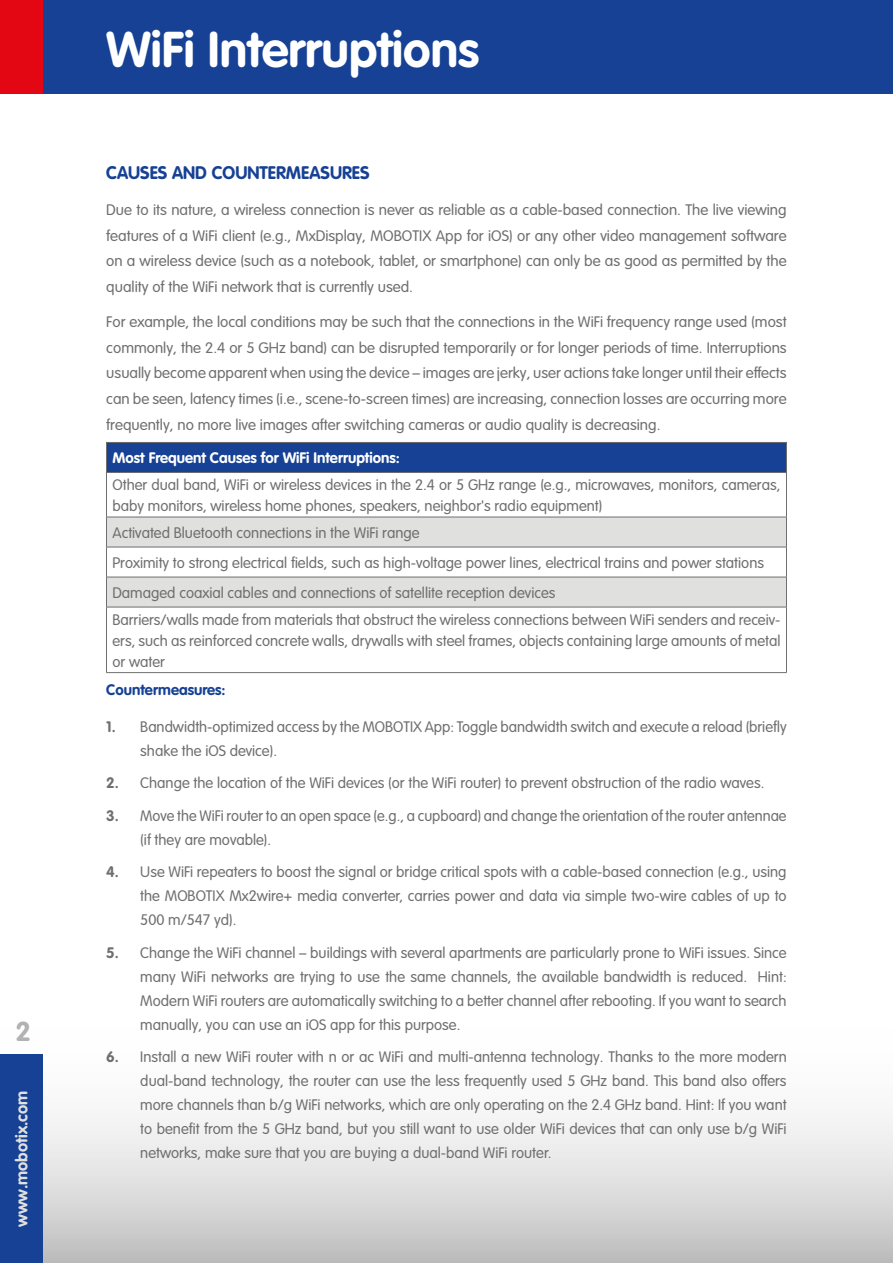
<style>
.page{position:relative;width:893px;height:1263px;background:#fff}
.page>*{position:absolute;margin:0;border:0;box-sizing:border-box;transform-origin:0 0}
.t1{font:700 49.5px "VAG Rounded LT Pro";color:#fff}
.t2{font:700 27px "VAG Rounded LT Pro";color:#b3b2b2}
.t3{font:700 18px "VAG Rounded LT Pro";color:#164194}
.t4{font:700 16.5px "VAG Rounded LT Pro";color:#e0e0df}
.t5{font:300 15px/24px "VAG Rounded LT Pro";color:#706f6f;text-align:justify}
.t6{font:700 15px "VAG Rounded LT Pro";color:#fff}
.t7{font:700 15px "VAG Rounded LT Pro";color:#164194}
.s1{font-weight:700}
</style>
<div class="page">
<svg style="left:43px;top:1118px;width:850px;height:145px"></svg>
<div style="left:0;top:1054px;width:43px;height:209px;background:#164194"></div>
<div style="left:0;top:0;width:893px;height:94px;background:#164194"></div>
<div style="left:0;top:0;width:43px;height:94px;background:#e30613"></div>
<div style="left:106px;top:442px;width:680px;height:30px;background:#164194"></div>
<svg style="left:107px;top:518px;width:679px;height:89px;fill:#e0e0df"></svg>
<hr style="left:106px;top:607px;width:681px;height:1px;background:#706f6f">
<hr style="left:106px;top:672px;width:681px;height:1px;background:#706f6f">
<hr style="left:106px;top:442px;width:681px;height:1px;background:#706f6f">
<svg style="left:106px;top:443px;width:1px;height:29px"></svg>
<svg style="left:786px;top:443px;width:1px;height:29px"></svg>
<hr style="left:106px;top:472px;width:681px;height:1px;background:#706f6f">
<hr style="left:106px;top:473px;width:1px;height:44px;background:#706f6f">
<hr style="left:786px;top:473px;width:1px;height:44px;background:#706f6f">
<hr style="left:106px;top:517px;width:681px;height:1px;background:#706f6f">
<hr style="left:106px;top:517px;width:1px;height:30px;background:#706f6f">
<hr style="left:786px;top:517px;width:1px;height:30px;background:#706f6f">
<hr style="left:106px;top:547px;width:681px;height:1px;background:#706f6f">
<hr style="left:106px;top:547px;width:1px;height:30px;background:#706f6f">
<hr style="left:786px;top:547px;width:1px;height:30px;background:#706f6f">
<hr style="left:106px;top:577px;width:681px;height:1px;background:#706f6f">
<hr style="left:106px;top:577px;width:1px;height:30px;background:#706f6f">
<hr style="left:786px;top:577px;width:1px;height:30px;background:#706f6f">
<hr style="left:106px;top:607px;width:1px;height:65px;background:#706f6f">
<hr style="left:786px;top:607px;width:1px;height:65px;background:#706f6f">
<h2 class="t2" style="left:16px;top:1015px;width:17px">2</h2>
<p class="t4" style="left:11px;top:1227px;width:138px;rotate:-90deg">www.mobotix.com</p>
<h1 class="t1" style="left:106px;top:18px;width:374px">WiFi Interruptions</h1>
<p class="t3" style="left:106px;top:162px;width:265px">CAUSES AND COUNTERMEASURES</p>
<p class="t5" style="left:106px;top:198px;width:682px;line-height:25.5px">Due to its nature, a wireless connection is never as reliable as a cable-based connection. The live viewing features of a WiFi client (e.g., MxDisplay, MOBOTIX App for iOS) or any other video management software on a wireless device (such as a notebook, tablet, or smartphone) can only be as good as permitted by the quality of the WiFi network that is currently used.</p>
<p class="t5" style="left:106px;top:310px;width:682px;line-height:25.5px">For example, the local conditions may be such that the connections in the WiFi frequency range used (most commonly, the 2.4 or 5 GHz band) can be disrupted temporarily or for longer periods of time. Interruptions usually become apparent when using the device – images are jerky, user actions take longer until their effects can be seen, latency times (i.e., scene-to-screen times) are increasing, connection losses are occurring more frequently, no more live images after switching cameras or audio quality is decreasing.</p>
<p class="t6" style="left:112px;top:448px;width:289px">Most Frequent Causes for WiFi Interruptions:</p>
<p class="t5" style="left:112px;top:475px;width:669px;line-height:21px">Other dual band, WiFi or wireless devices in the 2.4 or 5 GHz range (e.g., microwaves, monitors, cameras, baby monitors, wireless home phones, speakers, neighbor's radio equipment)</p>
<p class="t5" style="left:112px;top:518px;width:653px;line-height:30px;text-align:left">Activated Bluetooth connections in the WiFi range<br>Proximity to strong electrical fields, such as high-voltage power lines, electrical trains and power stations<br>Damaged coaxial cables and connections of satellite reception devices</p>
<p class="t5" style="left:112px;top:609px;width:669px;line-height:21px">Barriers/walls made from materials that obstruct the wireless connections between WiFi senders and receiv&shy;ers, such as reinforced concrete walls, drywalls with steel frames, objects containing large amounts of metal or water</p>
<p class="t7" style="left:106px;top:680px;width:121px">Countermeasures:</p>
<p class="t5" style="left:140px;top:715px;width:648px;text-indent:-34px"><span class="s1">1.</span> Bandwidth-optimized access by the MOBOTIX App: Toggle bandwidth switch and execute a reload (briefly shake the iOS device).</p>
<p class="t5" style="left:106px;top:771px;width:660px"><span class="s1">2.</span> Change the location of the WiFi devices (or the WiFi router) to prevent obstruction of the radio waves.</p>
<p class="t5" style="left:140px;top:804px;width:648px;text-indent:-34px"><span class="s1">3.</span> Move the WiFi router to an open space (e.g., a cupboard) and change the orientation of the router antennae (if they are movable).</p>
<p class="t5" style="left:140px;top:860px;width:648px;text-indent:-34px"><span class="s1">4.</span> Use WiFi repeaters to boost the signal or bridge critical spots with a cable-based connection (e.g., using the MOBOTIX Mx2wire+ media converter, carries power and data via simple two-wire cables of up to 500 m/547 yd).</p>
<p class="t5" style="left:140px;top:941px;width:648px;text-indent:-34px"><span class="s1">5.</span> Change the WiFi channel – buildings with several apartments are particularly prone to WiFi issues. Since many WiFi networks are trying to use the same channels, the available bandwidth is reduced. Hint:<br>Modern WiFi routers are automatically switching to a better channel after rebooting. If you want to search manually, you can use an iOS app for this purpose.</p>
<p class="t5" style="left:140px;top:1045px;width:648px;text-indent:-34px"><span class="s1">6.</span> Install a new WiFi router with n or ac WiFi and multi-antenna technology. Thanks to the more modern dual-band technology, the router can use the less frequently used 5 GHz band. This band also offers more channels than b/g WiFi networks, which are only operating on the 2.4 GHz band. Hint: If you want to benefit from the 5 GHz band, but you still want to use older WiFi devices that can only use b/g WiFi networks, make sure that you are buying a dual-band WiFi router.</p>
</div>
